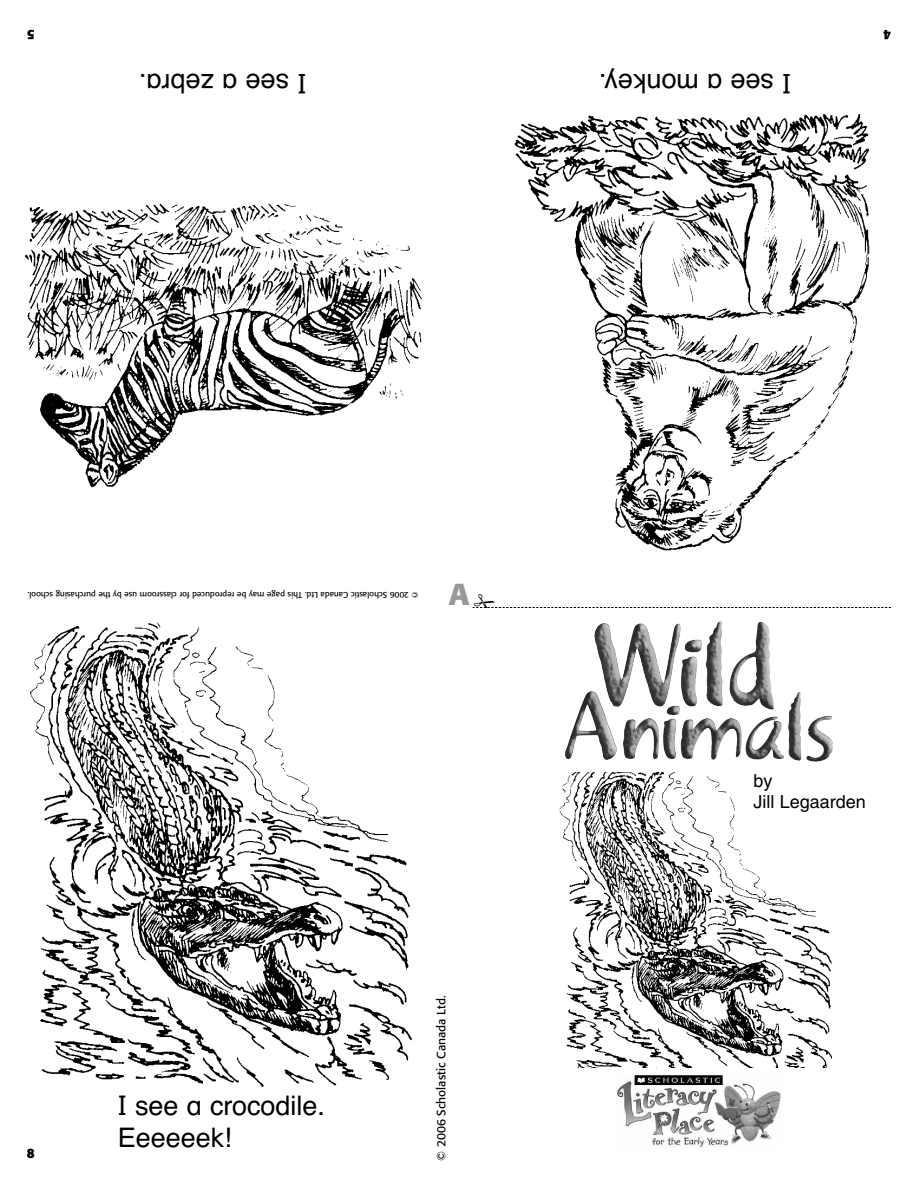
<style>
.page{position:relative;width:918px;height:1188px;background:#fff}
.page>*{position:absolute;margin:0;border:0;box-sizing:border-box;transform-origin:0 0}
.t1{font:700 30px "Formata";color:#999}
.t2{font:27px/32.4px "Primary Hel";color:#000}
.t3{font:18px/21.6px "Helvetica";color:#000}
.t4{font:700 13.5px "Formata";color:#000}
.t5{font:12px "Formata";color:#000}
.t6{font:8.25px "Formata";color:#000}
</style>
<div class="page">
<img style="left:24px;top:203px;width:398px;height:285px">
<img style="left:514px;top:114px;width:356px;height:437px">
<img style="left:30px;top:622px;width:382px;height:465px">
<img style="left:706px;top:622px;width:17px;height:84px">
<img style="left:559px;top:773px;width:272px;height:294px">
<img style="left:616px;top:1074px;width:165px;height:74px">
<svg style="left:472px;top:607px;width:419px;height:1px"></svg>
<h3 class="t4" style="left:35px;top:41px;width:9px;rotate:-180deg">5</h3>
<h3 class="t4" style="left:891px;top:41px;width:9px;rotate:-180deg">4</h3>
<h2 class="t2" style="left:306px;top:97px;width:169px;rotate:-180deg">I see a zebra.</h2>
<h2 class="t2" style="left:791px;top:97px;width:194px;rotate:-180deg">I see a monkey.</h2>
<p class="t6" style="left:418px;top:599px;width:393px;rotate:-180deg">© 2006 Scholastic Canada Ltd. This page may be reproduced for classroom use by the purchasing school.</p>
<h1 class="t1" style="left:449px;top:581px;width:22px">A</h1>
<h3 class="t4" style="left:27px;top:1147px;width:9px">8</h3>
<h2 class="t2" style="left:118px;top:1091px;width:209px">I see a crocodile.<br>Eeeeeek!</h2>
<h3 class="t5" style="left:436px;top:1161px;width:167px;rotate:-90deg">© 2006 Scholastic Canada Ltd.</h3>
<h3 class="t3" style="left:753px;top:771px;width:114px">by<br>Jill Legaarden</h3>
</div>
